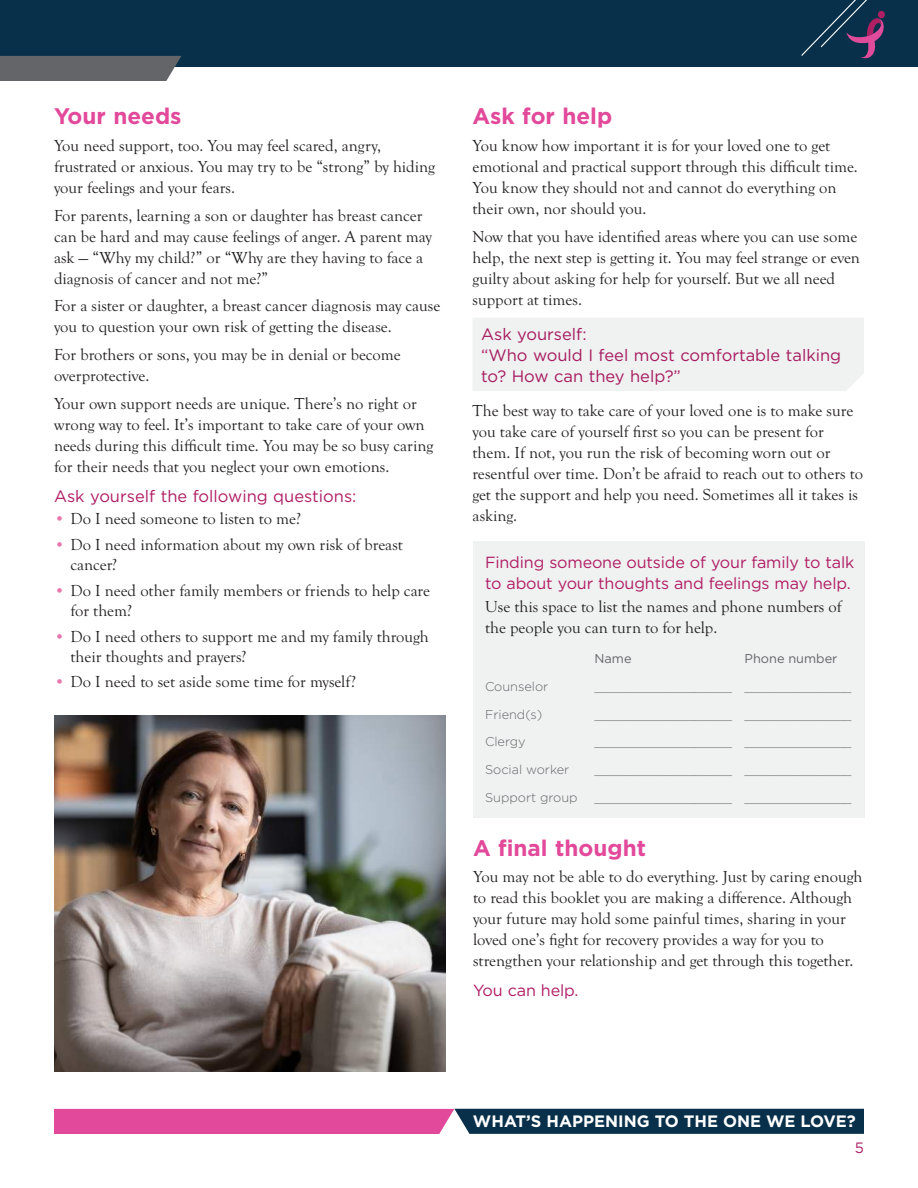
<style>
.page{position:relative;width:918px;height:1188px;background:#fff}
.page>*{position:absolute;margin:0;border:0;box-sizing:border-box;transform-origin:0 0}
.t1{font:700 22.5px "Gotham";color:#e2499a}
.t2{font:16.5px/21px "Goudy Old Sty";color:#221f1f}
.t3{font:16.5px/21px "Gotham";color:#b01e65}
.t4{font:700 16.5px "Gotham";color:#fff}
.t5{font:16.2px/21px "Gotham";letter-spacing:-.01em;color:#b01e65}
.t6{font:15px "Gotham";color:#b01e65}
.t7{font:300 12.75px "Gotham";color:#636569}
.t8{font:12.75px "Gotham";color:#636569}
.s1{color:#e977ae}
</style>
<div class="page">
<svg style="left:54px;top:1109px;width:810px;height:25px;background:#774074"></svg>
<div style="left:0;top:0;width:918px;height:67px;background:#08304a"></div>
<div style="left:0;top:56px;width:181px;height:25px;background:#636569"></div>
<svg style="left:801px;top:0;width:84px;height:59px"></svg>
<img style="left:54px;top:716px;width:392px;height:355px">
<div style="left:473px;top:542px;width:391px;height:276px;background:#f0f1f1"></div>
<div style="left:473px;top:318px;width:391px;height:73px;background:#f0f1f1"></div>
<h1 class="t1" style="left:54px;top:108px;width:129px">Your needs</h1>
<p class="t2" style="left:54px;top:136px;width:383px">You need support, too. You may feel scared, angry, frustrated or anxious. You may try to be “strong” by hiding your feelings and your fears.</p>
<p class="t2" style="left:54px;top:206px;width:380px">For parents, learning a son or daughter has breast cancer can be hard and may cause feelings of anger. A parent may ask — “Why my child?” or “Why are they having to face a diagnosis of cancer and not me?”</p>
<p class="t2" style="left:54px;top:296px;width:388px">For a sister or daughter, a breast cancer diagnosis may cause you to question your own risk of getting the disease.</p>
<p class="t2" style="left:54px;top:345px;width:348px">For brothers or sons, you may be in denial or become overprotective.</p>
<p class="t2" style="left:54px;top:394px;width:381px">Your own support needs are unique. There’s no right or wrong way to feel. It’s important to take care of your own needs during this difficult time. You may be so busy caring for their needs that you neglect your own emotions.</p>
<p class="t3" style="left:54px;top:487px;width:304px">Ask yourself the following questions:</p>
<p class="t2" style="left:54px;top:509px;width:248px"><span class="s1">•</span> Do I need someone to listen to me?</p>
<p class="t2" style="left:70px;top:535px;width:334px;line-height:20.2px;text-indent:-16px"><span class="s1">•</span> Do I need information about my own risk of breast cancer?</p>
<p class="t2" style="left:70px;top:581px;width:361px;line-height:20.2px;text-indent:-16px"><span class="s1">•</span> Do I need other family members or friends to help care for them?</p>
<p class="t2" style="left:70px;top:627px;width:360px;line-height:20.2px;text-indent:-16px"><span class="s1">•</span> Do I need others to support me and my family through their thoughts and prayers?</p>
<p class="t2" style="left:54px;top:673px;width:303px"><span class="s1">•</span> Do I need to set aside some time for myself?</p>
<h1 class="t1" style="left:472px;top:108px;width:141px">Ask for help</h1>
<p class="t2" style="left:472px;top:136px;width:387px">You know how important it is for your loved one to get emotional and practical support through this difficult time.<br>You know they should not and cannot do everything on their own, nor should you.</p>
<p class="t2" style="left:472px;top:227px;width:389px">Now that you have identified areas where you can use some help, the next step is getting it. You may feel strange or even guilty about asking for help for yourself. But we all need support at times.</p>
<p class="t3" style="left:481px;top:324px;width:362px">Ask yourself:<br>“Who would I feel most comfortable talking to? How can they help?”</p>
<p class="t2" style="left:472px;top:401px;width:392px">The best way to take care of your loved one is to make sure you take care of yourself first so you can be present for them. If not, you run the risk of becoming worn out or resentful over time. Don’t be afraid to reach out to others to get the support and help you need. Sometimes all it takes is asking.</p>
<p class="t5" style="left:485px;top:553px;width:371px">Finding someone outside of your family to talk to about your thoughts and feelings may help.</p>
<p class="t2" style="left:485px;top:597px;width:358px">Use this space to list the names and phone numbers of the people you can turn to for help.</p>
<p class="t8" style="left:595px;top:654px;width:39px">Name</p>
<p class="t8" style="left:745px;top:654px;width:94px">Phone number</p>
<p class="t7" style="left:485px;top:682px;width:65px">Counselor</p>
<p class="t7" style="left:595px;top:682px;width:259px">__________________ ______________</p>
<p class="t7" style="left:485px;top:709px;width:59px">Friend(s)</p>
<p class="t7" style="left:595px;top:709px;width:259px">__________________ ______________</p>
<p class="t7" style="left:485px;top:737px;width:42px">Clergy</p>
<p class="t7" style="left:595px;top:737px;width:259px">__________________ ______________</p>
<p class="t7" style="left:485px;top:765px;width:86px">Social worker</p>
<p class="t7" style="left:595px;top:765px;width:259px">__________________ ______________</p>
<p class="t7" style="left:485px;top:793px;width:94px">Support group</p>
<p class="t7" style="left:595px;top:793px;width:259px">__________________ ______________</p>
<h1 class="t1" style="left:473px;top:839px;width:175px">A final thought</h1>
<p class="t2" style="left:473px;top:867px;width:391px">You may not be able to do everything. Just by caring enough to read this booklet you are making a difference. Although your future may hold some painful times, sharing in your loved one’s fight for recovery provides a way for you to strengthen your relationship and get through this together.</p>
<p class="t5" style="left:473px;top:981px;width:107px">You can help.</p>
<p class="t4" style="left:473px;top:1112px;width:384px">WHAT’S HAPPENING TO THE ONE WE LOVE?</p>
<p class="t6" style="left:855px;top:1142px;width:11px">5</p>
</div>
